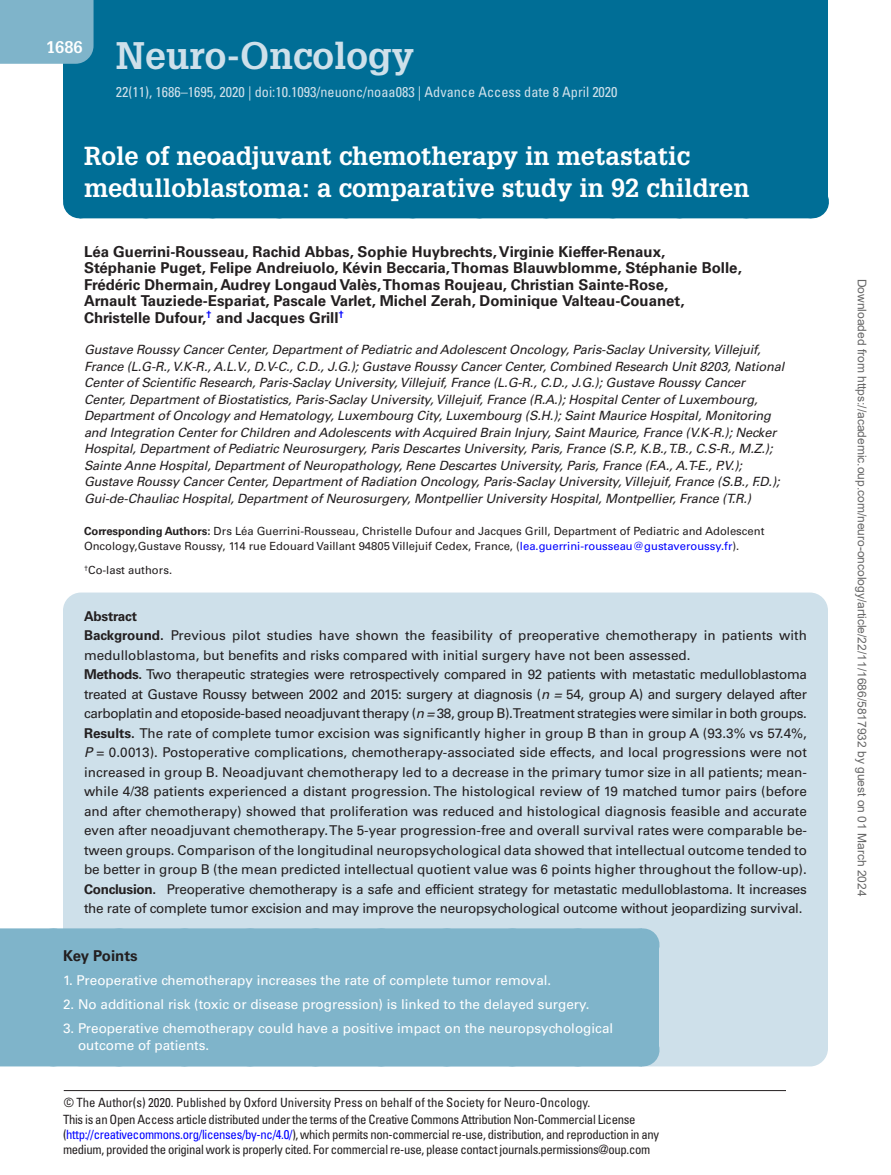
<style>
.page{position:relative;width:891px;height:1175px;background:#fff}
.page>*{position:absolute;margin:0;border:0;box-sizing:border-box;transform-origin:0 0}
.t1{font:700 37.5px "Glypha LT Std";color:#cee0ea}
.t2{font:700 25.5px/31.5px "Glypha LT Std";color:#fff}
.t3{font:700 16.5px "Glypha LT Std";color:#fff}
.t4{font:700 15px/16.5px "Univers LT Std";color:#231f20}
.t5{font:condensed 14.25px "Univers LT Std";color:#cee0ea}
.t6{font:13.5px/19.5px "Univers LT Std";color:#231f20}
.t7{font:13.5px/16.5px "Univers LT Std";color:#fff}
.t8{font:italic 12.75px/16.5px "Univers LT Std";letter-spacing:-.01em;color:#231f20}
.t9{font:condensed 12.75px/16.6px "Univers LT Std";letter-spacing:-.025em;color:#231f20}
.t10{font:12px "Arial";color:#666}
.t11{font:11.25px/15px "Univers LT Std";color:#231f20}
.s1{font-weight:700}
.s2{color:#00f}
.s3{font-style:italic}
</style>
<div class="page">
<div style="left:63px;top:0;width:765px;height:166px;background:#006e96"></div>
<div style="left:0;top:0;width:94px;height:64px;background:#7fb4ca"></div>
<hr style="left:64px;top:1090px;width:722px;height:1px;background:#231f20">
<div style="left:63px;top:592px;width:765px;height:474px;background:#cee0ea;border-radius:18px"></div>
<div style="left:63px;top:161px;width:765px;height:39px;background:#006e96"></div>
<div style="left:80px;top:185px;width:732px;height:33px;background:#006e96"></div>
<hr style="left:812px;top:185px;width:1px;height:33px;background:#006e96">
<div style="left:0;top:946px;width:659px;height:34px;background:#7fb4ca"></div>
<div style="left:0;top:928px;width:642px;height:33px;background:#7fb4ca"></div>
<svg style="left:53px;top:928px;width:556px;height:1px"></svg>
<hr style="left:642px;top:928px;width:1px;height:33px;background:#7fb4ca">
<div style="left:0;top:962px;width:659px;height:27px;background:#7fb4ca"></div>
<div style="left:0;top:986px;width:659px;height:40px;background:#7fb4ca"></div>
<div style="left:0;top:1010px;width:659px;height:43px;background:#7fb4ca"></div>
<div style="left:0;top:1033px;width:642px;height:33px;background:#7fb4ca"></div>
<hr style="left:642px;top:1033px;width:1px;height:33px;background:#7fb4ca">
<p class="t3" style="left:46px;top:37px;width:38px">1686</p>
<h1 class="t1" style="left:116px;top:32px;width:299px">Neuro-Oncology</h1>
<p class="t5" style="left:116px;top:83px;width:503px">22(11), 1686–1695, 2020 | doi:10.1093/neuonc/noaa083 | Advance Access date 8 April 2020</p>
<h2 class="t2" style="left:84px;top:140px;width:667px">Role of neoadjuvant chemotherapy in metastatic medulloblastoma: a comparative study in 92 children</h2>
<p class="t4" style="left:84px;top:243px;width:659px">Léa Guerrini-Rousseau, Rachid Abbas, Sophie Huybrechts, Virginie Kieffer-Renaux,<br>Stéphanie Puget, Felipe Andreiuolo, Kévin Beccaria, Thomas Blauwblomme, Stéphanie Bolle, Frédéric Dhermain, Audrey Longaud Valès, Thomas Roujeau, Christian Sainte-Rose,<br>Arnault Tauziede-Espariat, Pascale Varlet, Michel Zerah, Dominique Valteau-Couanet, Christelle Dufour,<sup>†</sup> and Jacques Grill<sup>†</sup></p>
<p class="t8" style="left:84px;top:342px;width:702px">Gustave Roussy Cancer Center, Department of Pediatric and Adolescent Oncology, Paris-Saclay University, Villejuif, France (L.G-R., V.K-R., A.L.V., D.V-C., C.D., J.G.); Gustave Roussy Cancer Center, Combined Research Unit 8203, National Center of Scientific Research, Paris-Saclay University, Villejuif, France (L.G-R., C.D., J.G.); Gustave Roussy Cancer Center, Department of Biostatistics, Paris-Saclay University, Villejuif, France (R.A.); Hospital Center of Luxembourg, Department of Oncology and Hematology, Luxembourg City, Luxembourg (S.H.); Saint Maurice Hospital, Monitoring and Integration Center for Children and Adolescents with Acquired Brain Injury, Saint Maurice, France (V.K-R.); Necker Hospital, Department of Pediatric Neurosurgery, Paris Descartes University, Paris, France (S.P., K.B., T.B., C.S-R., M.Z.); Sainte Anne Hospital, Department of Neuropathology, Rene Descartes University, Paris, France (F.A., A.T-E., P.V.); Gustave Roussy Cancer Center, Department of Radiation Oncology, Paris-Saclay University, Villejuif, France (S.B., F.D.); Gui-de-Chauliac Hospital, Department of Neurosurgery, Montpellier University Hospital, Montpellier, France (T.R.)</p>
<p class="t11" style="left:84px;top:524px;width:682px"><span class="s1">Corresponding Authors:</span> Drs Léa Guerrini-Rousseau, Christelle Dufour and Jacques Grill, Department of Pediatric and Adolescent<br>Oncology,Gustave Roussy, 114 rue Edouard Vaillant 94805 Villejuif Cedex, France, (<span class="s2">lea.guerrini-rousseau@gustaveroussy.fr</span>).</p>
<p class="t11" style="left:84px;top:563px;width:90px"><sup>†</sup>Co-last authors.</p>
<p class="t6" style="left:84px;top:606px;width:725px"><span class="s1">Abstract<br>Background.</span> Previous pilot studies have shown the feasibility of preoperative chemotherapy in patients with medulloblastoma, but benefits and risks compared with initial surgery have not been assessed.<br><span class="s1">Methods.</span> Two therapeutic strategies were retrospectively compared in 92 patients with metastatic medulloblastoma treated at Gustave Roussy between 2002 and 2015: surgery at diagnosis (<span class="s3">n =</span> 54, group A) and surgery delayed after carboplatin and etoposide-based neoadjuvant therapy (<span class="s3">n =</span> 38, group B). Treatment strategies were similar in both groups.<br><span class="s1">Results.</span> The rate of complete tumor excision was significantly higher in group B than in group A (93.3% vs 57.4%, <span class="s3">P</span> = 0.0013). Postoperative complications, chemotherapy-associated side effects, and local progressions were not increased in group B. Neoadjuvant chemotherapy led to a decrease in the primary tumor size in all patients; mean&shy;while 4/38 patients experienced a distant progression. The histological review of 19 matched tumor pairs (before and after chemotherapy) showed that proliferation was reduced and histological diagnosis feasible and accurate even after neoadjuvant chemotherapy. The 5-year progression-free and overall survival rates were comparable be&shy;tween groups. Comparison of the longitudinal neuropsychological data showed that intellectual outcome tended to be better in group B (the mean predicted intellectual quotient value was 6 points higher throughout the follow-up).<br><span class="s1">Conclusion.</span> Preoperative chemotherapy is a safe and efficient strategy for metastatic medulloblastoma. It increases the rate of complete tumor excision and may improve the neuropsychological outcome without jeopardizing survival.</p>
<p class="t4" style="left:63px;top:948px;width:76px">Key Points</p>
<p class="t7" style="left:63px;top:972px;width:490px">1. Preoperative chemotherapy increases the rate of complete tumor removal.</p>
<p class="t7" style="left:63px;top:996px;width:528px">2. No additional risk (toxic or disease progression) is linked to the delayed surgery.</p>
<p class="t7" style="left:78px;top:1020px;width:537px;text-indent:-15px">3. Preoperative chemotherapy could have a positive impact on the neuropsychological outcome of patients.</p>
<p class="t9" style="left:63px;top:1094px;width:574px">© The Author(s) 2020. Published by Oxford University Press on behalf of the Society for Neuro-Oncology.<br>This is an Open Access article distributed under the terms of the Creative Commons Attribution Non-Commercial License</p>
<p class="t9" style="left:63px;top:1126px;width:598px;line-height:15px">(<span class="s2">http://creativecommons.org/licenses/by-nc/4.0/</span>), which permits non-commercial re-use, distribution, and reproduction in any medium, provided the original work is properly cited. For commercial re-use, please contact journals.permissions@oup.com</p>
<p class="t10" style="left:866px;top:279px;width:619px;rotate:90deg">Downloaded from https://academic.oup.com/neuro-oncology/article/22/11/1686/5817932 by guest on 01 March 2024</p>
</div>
